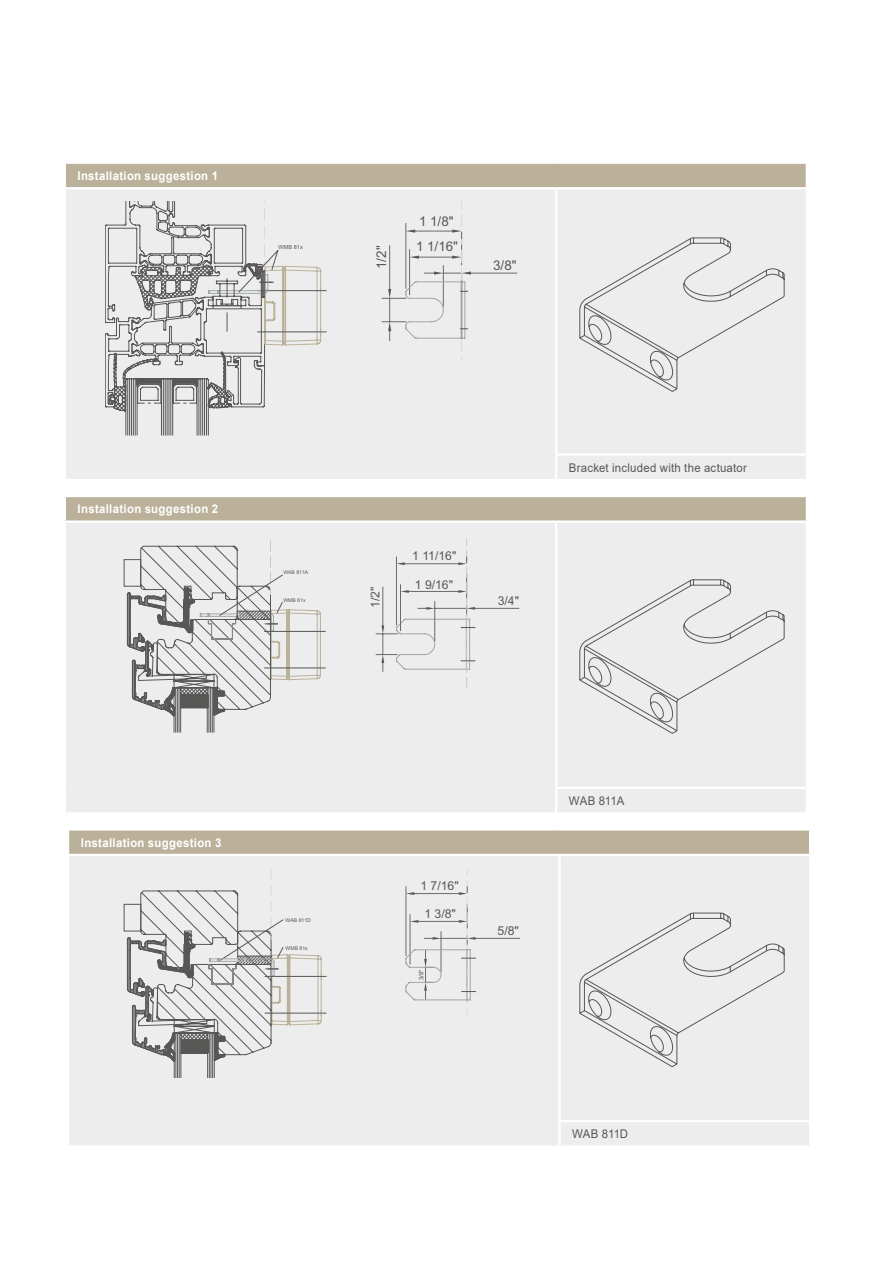
<style>
.page{position:relative;width:893px;height:1263px;background:#fff}
.page>*{position:absolute;margin:0;border:0;box-sizing:border-box;transform-origin:0 0}
.t1{font:13.35px/24.8px "Arial";color:#575756}
.t2{font:12.3px "Arial";color:#575756}
.t3{font:12.15px "Arial";color:#575756}
.t4{font:700 12px "Arial";letter-spacing:.025em;color:#fff;scale:.95 1}
.t5{font:12px "Arial";letter-spacing:.02em;color:#575756;scale:.95 1}
.t6{font:6.15px "Arial";color:#575756}
.t7{font:5.55px "Arial";color:#575756}
.t8{font:5.1px "Arial";color:#575756}
</style>
<div class="page">
<div style="left:68px;top:829px;width:742px;height:26px;background:#bbb19a"></div>
<div style="left:69px;top:856px;width:740px;height:289px;background:#ededed"></div>
<hr style="left:809px;top:830px;width:2px;height:24px;background:#fff">
<hr style="left:67px;top:828px;width:492px;height:2px;background:#fff">
<hr style="left:67px;top:830px;width:2px;height:24px;background:#fff">
<hr style="left:559px;top:828px;width:252px;height:2px;background:#fff">
<hr style="left:67px;top:854px;width:492px;height:2px;background:#fff">
<hr style="left:559px;top:854px;width:252px;height:2px;background:#fff">
<hr style="left:558px;top:856px;width:3px;height:264px;background:#fff">
<hr style="left:558px;top:1120px;width:253px;height:2px;background:#fff">
<hr style="left:558px;top:1122px;width:3px;height:23px;background:#fff">
<div style="left:65px;top:163px;width:742px;height:25px;background:#bbb19a"></div>
<div style="left:66px;top:189px;width:740px;height:290px;background:#ededed"></div>
<hr style="left:806px;top:164px;width:2px;height:23px;background:#fff">
<hr style="left:64px;top:162px;width:492px;height:2px;background:#fff">
<hr style="left:64px;top:164px;width:2px;height:23px;background:#fff">
<hr style="left:556px;top:162px;width:252px;height:2px;background:#fff">
<hr style="left:64px;top:187px;width:492px;height:2px;background:#fff">
<hr style="left:556px;top:187px;width:252px;height:2px;background:#fff">
<hr style="left:555px;top:189px;width:2px;height:264px;background:#fff">
<hr style="left:555px;top:453px;width:253px;height:3px;background:#fff">
<hr style="left:555px;top:456px;width:2px;height:23px;background:#fff">
<div style="left:65px;top:496px;width:742px;height:26px;background:#bbb19a"></div>
<div style="left:66px;top:523px;width:740px;height:289px;background:#ededed"></div>
<hr style="left:806px;top:497px;width:2px;height:23px;background:#fff">
<hr style="left:64px;top:495px;width:492px;height:2px;background:#fff">
<hr style="left:64px;top:497px;width:2px;height:23px;background:#fff">
<hr style="left:556px;top:495px;width:252px;height:2px;background:#fff">
<hr style="left:64px;top:520px;width:492px;height:3px;background:#fff">
<hr style="left:556px;top:520px;width:252px;height:3px;background:#fff">
<hr style="left:555px;top:523px;width:2px;height:264px;background:#fff">
<hr style="left:555px;top:787px;width:253px;height:2px;background:#fff">
<hr style="left:555px;top:789px;width:2px;height:23px;background:#fff">
<hr style="left:258px;top:332px;width:68px;height:1px;background:#575756">
<hr style="left:258px;top:290px;width:68px;height:1px;background:#575756">
<svg style="left:105px;top:202px;width:216px;height:233px;background:#cbcbca"></svg>
<hr style="left:265px;top:668px;width:60px;height:1px;background:#575756">
<hr style="left:265px;top:631px;width:60px;height:1px;background:#575756">
<svg style="left:124px;top:539px;width:197px;height:193px;background:#d1d1d1"></svg>
<hr style="left:265px;top:1013px;width:61px;height:1px;background:#575756">
<hr style="left:265px;top:976px;width:61px;height:1px;background:#575756">
<svg style="left:124px;top:870px;width:198px;height:208px;background:#d6d6d6"></svg>
<hr style="left:471px;top:273px;width:46px;height:1px;background:#6d6968">
<svg style="left:382px;top:215px;width:89px;height:136px;background:#e4e4e4"></svg>
<hr style="left:475px;top:608px;width:44px;height:1px;background:#6d6968">
<svg style="left:466px;top:678px;width:1px;height:16px"></svg>
<svg style="left:376px;top:539px;width:99px;height:133px;background:#e3e3e3"></svg>
<hr style="left:476px;top:938px;width:44px;height:1px;background:#6d6968">
<svg style="left:405px;top:870px;width:71px;height:144px;background:#e4e4e4"></svg>
<svg style="left:579px;top:237px;width:206px;height:155px;background:#e5e5e5"></svg>
<svg style="left:579px;top:579px;width:206px;height:155px;background:#e5e5e5"></svg>
<svg style="left:579px;top:913px;width:206px;height:154px;background:#e5e5e5"></svg>
<p class="t4" style="left:78px;top:167px;width:149px">Installation suggestion 1</p>
<p class="t7" style="left:278px;top:243px;width:26px">WMB 81x</p>
<p class="t1" style="left:369px;top:269px;width:25px;rotate:-90deg">1/2"</p>
<p class="t1" style="left:416px;top:209px;width:44px">1 1/8"<br>1 1/16"</p>
<p class="t1" style="left:493px;top:253px;width:25px">3/8"</p>
<p class="t4" style="left:78px;top:500px;width:149px">Installation suggestion 2</p>
<p class="t8" style="left:283px;top:569px;width:26px">WAB 811A</p>
<p class="t8" style="left:283px;top:597px;width:24px">WMB 81x</p>
<p class="t3" style="left:367px;top:608px;width:23px;rotate:-90deg">1/2"</p>
<p class="t3" style="left:412px;top:548px;width:46px">1 11/16"</p>
<p class="t3" style="left:415px;top:577px;width:40px">1 9/16"</p>
<p class="t3" style="left:498px;top:592px;width:23px">3/4"</p>
<p class="t5" style="left:569px;top:459px;width:189px">Bracket included with the actuator</p>
<p class="t4" style="left:81px;top:834px;width:149px">Installation suggestion 3</p>
<p class="t8" style="left:286px;top:917px;width:27px">WAB 811D</p>
<p class="t8" style="left:286px;top:944px;width:24px">WMB 81x</p>
<p class="t2" style="left:420px;top:877px;width:40px">1 7/16"</p>
<p class="t2" style="left:424px;top:906px;width:33px">1 3/8"</p>
<p class="t6" style="left:417px;top:980px;width:12px;rotate:-90deg">3/8"</p>
<p class="t2" style="left:498px;top:923px;width:23px">5/8"</p>
<p class="t5" style="left:569px;top:793px;width:60px">WAB 811A</p>
<p class="t5" style="left:572px;top:1126px;width:60px">WAB 811D</p>
</div>
